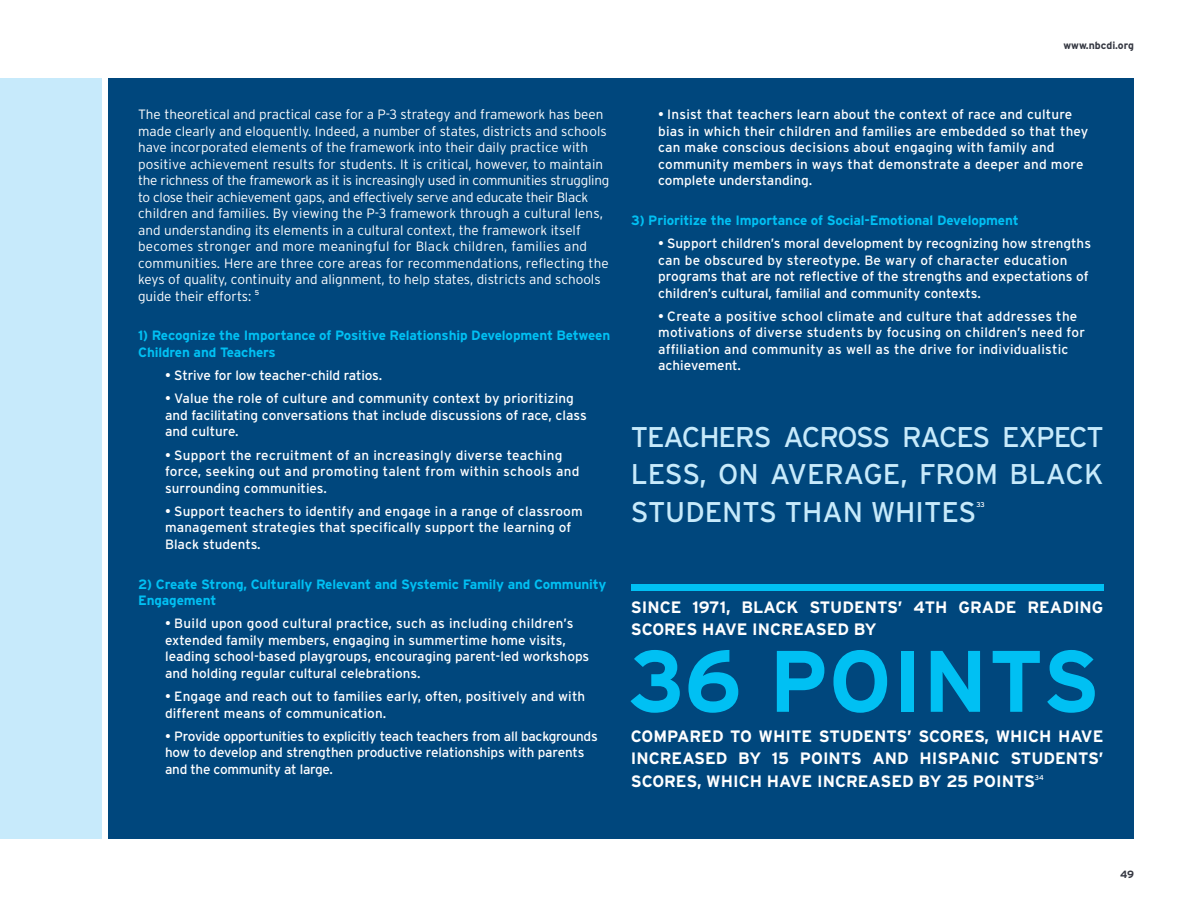
<style>
.page{position:relative;width:1188px;height:918px;background:#fff}
.page>*{position:absolute;margin:0;border:0;box-sizing:border-box;transform-origin:0 0}
.t1{font:700 87px "Interstate";color:#00c0f3}
.t2{font:28.5px/37.5px "Interstate";color:#c7eafb;text-align:justify}
.t3{font:700 16.5px/22.5px "Interstate";color:#fff}
.t4{font:13.5px/16.5px "Interstate";color:#fff}
.t5{font:300 13.5px/16.5px "Interstate";color:#fff}
.t6{font:13.5px/16.5px "Interstate";letter-spacing:.02em;color:#fff}
.t7{font:700 13.5px/16.5px "Interstate";letter-spacing:-.01em;color:#00c0f3}
.t8{font:13.5px/16.5px "Interstate";letter-spacing:-.02em;color:#fff}
.t9{font:700 10.5px "Interstate";letter-spacing:-.005em;color:#343741}
.t10{font:7.05px "Interstate";color:#fff}
</style>
<div class="page">
<div style="left:108px;top:78px;width:1026px;height:761px;background:#00477d"></div>
<div style="left:0;top:78px;width:101px;height:761px;background:#c7eafb"></div>
<div style="left:631px;top:584px;width:472px;height:7px;background:#00c0f3"></div>
<p class="t9" style="left:1063px;top:39px;width:72px">www.nbcdi.org</p>
<p class="t5" style="left:138px;top:106px;width:473px">The theoretical and practical case for a P-3 strategy and framework has been made clearly and eloquently. Indeed, a number of states, districts and schools have incorporated elements of the framework into their daily practice with positive achievement results for students. It is critical, however, to maintain the richness of the framework as it is increasingly used in communities struggling to close their achievement gaps, and effectively serve and educate their Black children and families. By viewing the P-3 framework through a cultural lens, and understanding its elements in a cultural context, the framework itself becomes stronger and more meaningful for Black children, families and communities. Here are three core areas for recommendations, reflecting the keys of quality, continuity and alignment, to help states, districts and schools guide their efforts: <sup>5</sup></p>
<p class="t7" style="left:138px;top:327px;width:474px">1) Recognize the I mportance of Positive Relationship Development Between<br>Children and Teachers</p>
<p class="t4" style="left:165px;top:367px;width:218px">• Strive for low teacher-child ratios.</p>
<p class="t4" style="left:165px;top:390px;width:423px">• Value the role of culture and community context by prioritizing and facilitating conversations that include discussions of race, class and culture.</p>
<p class="t6" style="left:165px;top:447px;width:416px">• Support the recruitment of an increasingly diverse teaching force, seeking out and promoting talent from within schools and surrounding communities.</p>
<p class="t4" style="left:165px;top:503px;width:419px">• Support teachers to identify and engage in a range of classroom management strategies that specifically support the learning of<br>Black students.</p>
<p class="t7" style="left:138px;top:576px;width:470px">2) Create Strong, Culturally Relevant and Systemic Family and Community<br>Engagement</p>
<p class="t4" style="left:165px;top:615px;width:426px">• Build upon good cultural practice, such as including children’s extended family members, engaging in summertime home visits, leading school-based playgroups, encouraging parent-led workshops and holding regular cultural celebrations.</p>
<p class="t4" style="left:165px;top:688px;width:422px">• Engage and reach out to families early, often, positively and with different means of communication.</p>
<p class="t8" style="left:165px;top:728px;width:434px">• Provide opportunities to explicitly teach teachers from all backgrounds how to develop and strengthen productive relationships with parents and the community at large.</p>
<p class="t4" style="left:658px;top:106px;width:432px">• I nsist that teachers learn about the context of race and culture bias in which their children and families are embedded so that they can make conscious decisions about engaging with family and community members in ways that demonstrate a deeper and more complete understanding.</p>
<p class="t7" style="left:631px;top:212px;width:389px">3) Prioritize the I mportance of Social-Emotional Development</p>
<p class="t4" style="left:658px;top:235px;width:434px">• Support children’s moral development by recognizing how strengths can be obscured by stereotype. Be wary of character education programs that are not reflective of the strengths and expectations of children’s cultural, familial and community contexts.</p>
<p class="t6" style="left:658px;top:308px;width:428px">• Create a positive school climate and culture that addresses the motivations of diverse students by focusing on children’s need for affiliation and community as well as the drive for individualistic achievement.</p>
<h2 class="t2" style="left:631px;top:418px;width:87px">Teacher</h2>
<h2 class="t2" style="left:631px;top:418px;width:474px;text-indent:123px">s across races expect less, on average, from Black studen</h2>
<h2 class="t2" style="left:743px;top:493px;width:235px">ts than Wh ites</h2>
<p class="t10" style="left:976px;top:501px;width:10px">33</p>
<p class="t3" style="left:631px;top:596px;width:474px">Since 1971, Black students’ 4th grade reading scores have increased by</p>
<h1 class="t1" style="left:629px;top:633px;width:413px">36 points</h1>
<p class="t3" style="left:631px;top:725px;width:474px">compared to White students’ scores, which have increased by</p>
<p class="t3" style="left:631px;top:747px;width:474px;text-indent:242px">and H ispanic students’ scores, which have increased by 25 points</p>
<p class="t3" style="left:772px;top:747px;width:80px">15 points</p>
<p class="t10" style="left:1035px;top:774px;width:10px">34</p>
<p class="t9" style="left:1120px;top:868px;width:15px">49</p>
</div>
